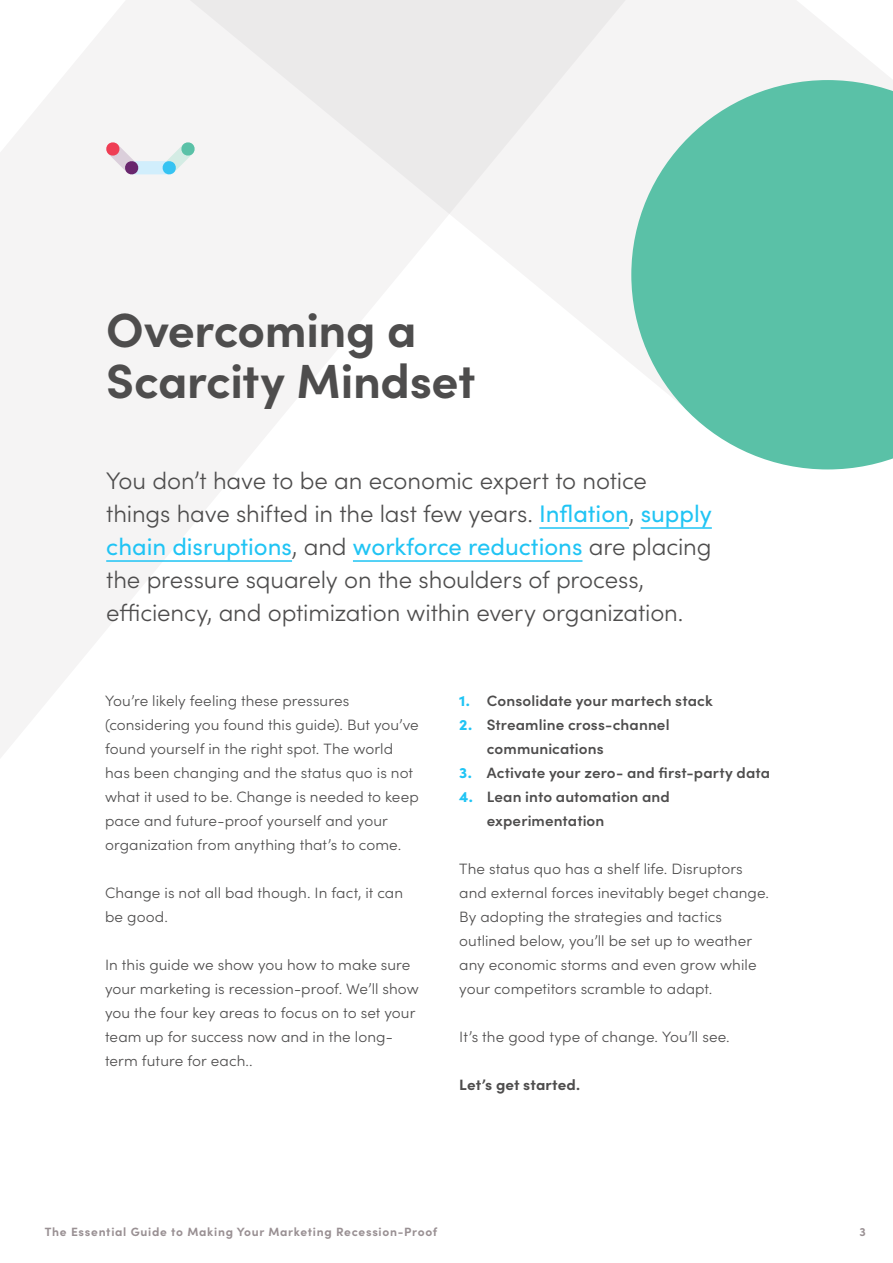
<style>
.page{position:relative;width:893px;height:1263px;background:#fff}
.page>*{position:absolute;margin:0;border:0;box-sizing:border-box;transform-origin:0 0}
.t1{font:700 48px/51px "Sofia Pro";letter-spacing:-.01em;color:#4e4d4d}
.t2{font:300 24px/33px "Sofia Pro";letter-spacing:-.005em;color:#4e4d4d}
.t3{font:300 15px/24px "Sofia Pro";letter-spacing:.005em;color:#4e4d4d}
.t4{font:600 15px/24px "Sofia Pro";letter-spacing:.005em;color:#4e4d4d}
.t5{font:700 15px "Sofia Pro";letter-spacing:.005em;color:#4e4d4d}
.t6{font:700 12px "Sofia Pro";letter-spacing:.06em;color:#999093}
.s1{font-weight:400;color:#20c4f4}
.s2{font-weight:900;color:#20c4f4}
</style>
<div class="page">
<svg style="left:702px;top:0;width:190px;height:80px;fill:#f5f4f4"></svg>
<div style="left:702px;top:80px;width:191px;height:389px;background:#5ac1a7"></div>
<svg style="left:0;top:0;width:702px;height:758px"></svg>
<svg style="left:106px;top:142px;width:89px;height:33px"></svg>
<hr style="left:539px;top:527px;width:90px;height:2px;background:#20c4f4">
<hr style="left:641px;top:527px;width:71px;height:2px;background:#20c4f4">
<hr style="left:106px;top:560px;width:186px;height:2px;background:#20c4f4">
<hr style="left:353px;top:560px;width:229px;height:2px;background:#20c4f4">
<h1 class="t1" style="left:106px;top:301px;width:371px">Overcoming a<br>Scarcity Mindset</h1>
<p class="t2" style="left:106px;top:463px;width:607px">You don’t have to be an economic expert to notice things have shifted in the last few years. <span class="s1">Inflation</span>, <span class="s1">supply chain disruptions</span>, and <span class="s1">workforce reductions</span> are placing the pressure squarely on the shoulders of process, efficiency, and optimization within every organization.</p>
<p class="t3" style="left:105px;top:688px;width:315px">You’re likely feeling these pressures (considering you found this guide). But you’ve found yourself in the right spot. The world has been changing and the status quo is not what it used to be. Change is needed to keep pace and future-proof yourself and your organization from anything that’s to come.</p>
<p class="t3" style="left:105px;top:880px;width:300px">Change is not all bad though. In fact, it can be good.</p>
<p class="t3" style="left:105px;top:952px;width:315px">In this guide we show you how to make sure your marketing is recession-proof. We’ll show you the four key areas to focus on to set your team up for success now and in the long&shy;term future for each..</p>
<p class="t4" style="left:459px;top:687px;width:255px"><span class="s2">1.</span> Consolidate your martech stack</p>
<p class="t4" style="left:487px;top:711px;width:184px;text-indent:-28px"><span class="s2">2.</span> Streamline cross-channel communications</p>
<p class="t4" style="left:459px;top:759px;width:312px"><span class="s2">3.</span> Activate your zero- and first-party data</p>
<p class="t4" style="left:487px;top:783px;width:185px;text-indent:-28px"><span class="s2">4.</span> Lean into automation and experimentation</p>
<p class="t3" style="left:459px;top:856px;width:311px">The status quo has a shelf life. Disruptors and external forces inevitably beget change.<br>By adopting the strategies and tactics outlined below, you’ll be set up to weather any economic storms and even grow while your competitors scramble to adapt.</p>
<p class="t3" style="left:459px;top:1024px;width:272px">It’s the good type of change. You’ll see.</p>
<p class="t5" style="left:459px;top:1073px;width:122px">Let’s get started.</p>
<p class="t6" style="left:45px;top:1222px;width:394px">The Essential Guide to Making Your Marketing Recession-Proof</p>
<p class="t6" style="left:860px;top:1222px;width:8px">3</p>
</div>
